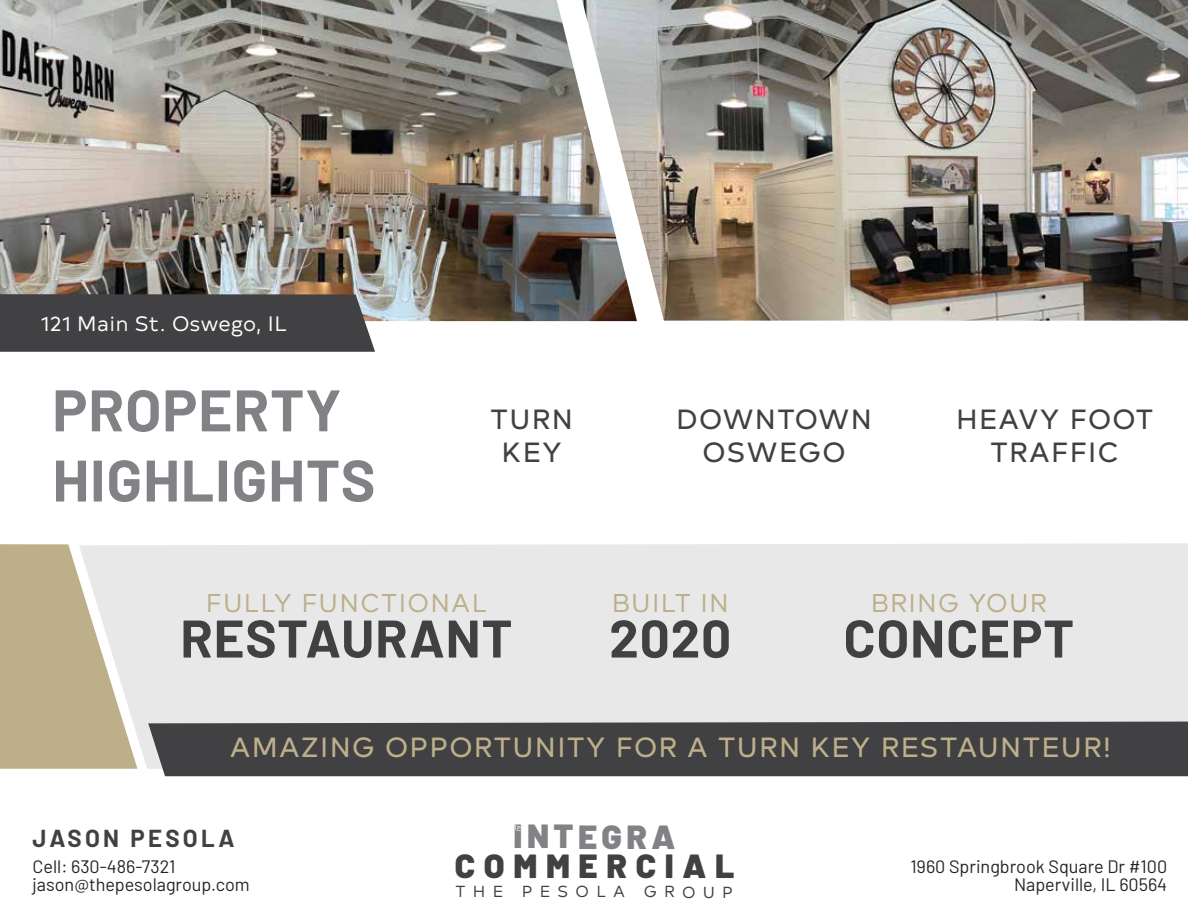
<style>
.page{position:relative;width:1188px;height:918px;background:#fff}
.page>*{position:absolute;margin:0;border:0;box-sizing:border-box;transform-origin:0 0}
.t1{font:700 58.5px/70.2px "Barlow";letter-spacing:.015em;color:#808285}
.t2{font:700 52.8px "Barlow";letter-spacing:.015em;color:#414042}
.t3{font:900 33.45px "Barlow";letter-spacing:.255em;color:#414042}
.t4{font:900 33.45px "Barlow";letter-spacing:.13em;color:#808285}
.t5{font:27.75px "Typold";letter-spacing:.05em;color:#bcaf8a}
.t6{font:27.75px/33.3px "Typold";letter-spacing:.05em;color:#414042;text-align:center}
.t7{font:25.65px "Typold";letter-spacing:.05em;color:#bcaf8a}
.t8{font:700 24px "Barlow";letter-spacing:.135em;color:#414042}
.t9{font:20.85px "Typold";letter-spacing:.02em;color:#fff}
.t10{font:18px/18px "Barlow";color:#252526;text-align:right}
.t11{font:16.05px "Typold";letter-spacing:.45em;color:#414042}
</style>
<div class="page">
<img style="left:637px;top:0;width:551px;height:321px">
<img style="left:0;top:0;width:637px;height:321px">
<div style="left:0;top:294px;width:375px;height:58px;background:#414042"></div>
<div style="left:0;top:544px;width:79px;height:225px;background:#bcaf8a"></div>
<div style="left:79px;top:543px;width:1109px;height:226px;background:#e8e8e8"></div>
<div style="left:148px;top:722px;width:1040px;height:54px;background:#414042"></div>
<p class="t9" style="left:41px;top:308px;width:247px">121 Main St. Oswego, IL</p>
<h1 class="t1" style="left:52px;top:371px;width:325px">PROPERTY<br>HIGHLIGHTS</h1>
<h3 class="t6" style="left:491px;top:401px;width:84px">TURN<br>KEY</h3>
<h3 class="t6" style="left:956px;top:401px;width:198px">HEAVY FOOT<br>TRAFFIC</h3>
<h3 class="t6" style="left:676px;top:401px;width:197px">DOWNTOWN<br>OSWEGO</h3>
<h3 class="t7" style="left:206px;top:583px;width:282px">FULLY FUNCTIONAL</h3>
<h2 class="t2" style="left:180px;top:599px;width:334px">RESTAURANT</h2>
<h3 class="t7" style="left:612px;top:583px;width:119px">BUILT IN</h3>
<h2 class="t2" style="left:609px;top:599px;width:123px">2020</h2>
<h3 class="t7" style="left:871px;top:583px;width:178px">BRING YOUR</h3>
<h2 class="t2" style="left:844px;top:599px;width:232px">CONCEPT</h2>
<h3 class="t5" style="left:230px;top:725px;width:883px">AMAZING OPPORTUNITY FOR A TURN KEY RESTAUNTEUR!</h3>
<h3 class="t8" style="left:33px;top:821px;width:203px">JASON PESOLA</h3>
<h3 class="t4" style="left:514px;top:811px;width:163px">INTEGRA</h3>
<p class="t10" style="left:33px;top:856px;width:219px;text-align:left">Cell: 630-486-7321 jason@thepesolagroup.com</p>
<h3 class="t3" style="left:455px;top:841px;width:281px">COMMERCIAL</h3>
<p class="t11" style="left:456px;top:879px;width:279px">THE PESOLA GROUP</p>
<p class="t10" style="left:910px;top:856px;width:258px">1960 Springbrook Square Dr #100<br>Naperville, IL 60564</p>
</div>
